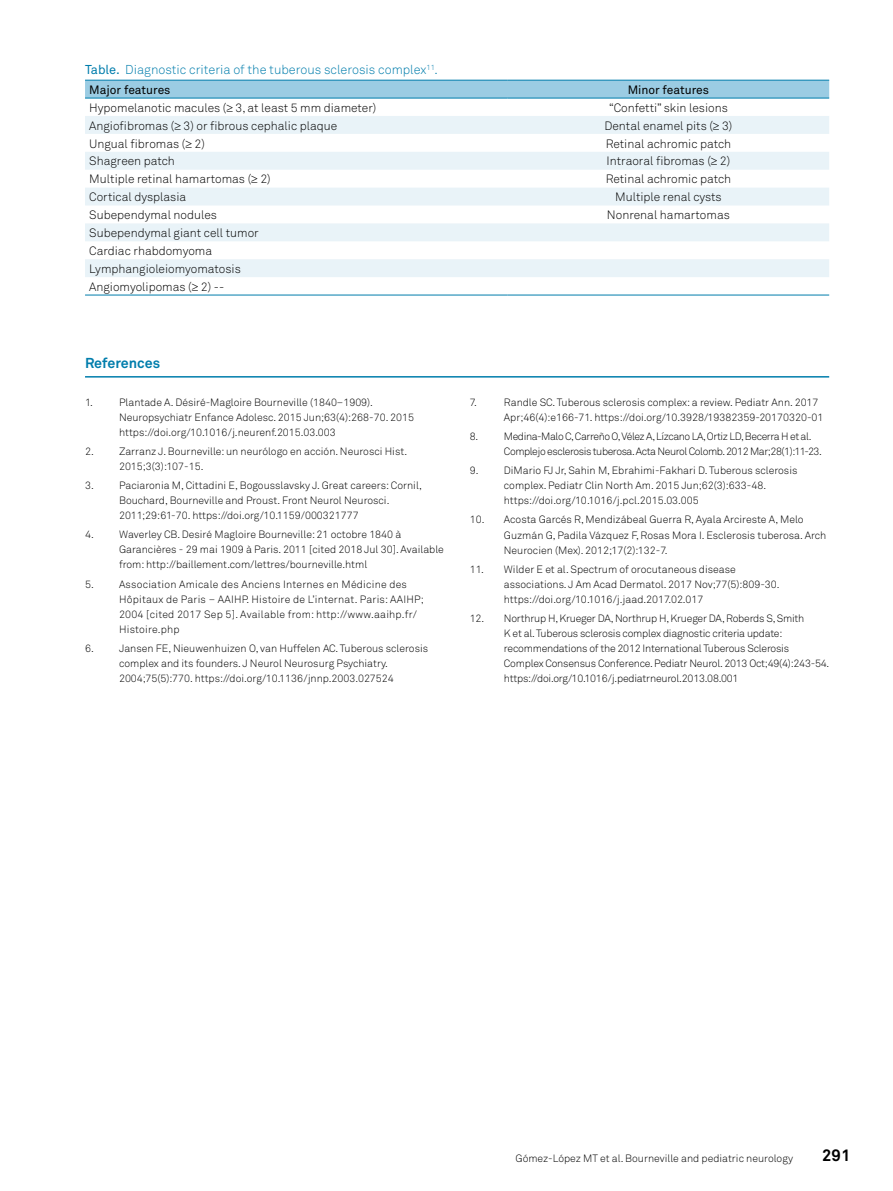
<style>
.page{position:relative;width:893px;height:1191px;background:#fff}
.page>*{position:absolute;margin:0;border:0;box-sizing:border-box;transform-origin:0 0}
.t1{font:700 16.5px "Akkurat Pro";color:#000}
.t2{font:700 14.25px "Akkurat Pro";color:#007dac}
.t3{font:12.75px "Akkurat Light Pro";color:#007dac}
.t4{font:12px/17.9px "Akkurat Light Pro";color:#000}
.t5{font:12px "Akkurat Pro";color:#000}
.t6{font:10.5px/15px "Akkurat Light Pro";color:#000}
.t7{font:10.5px/15px "Akkurat Light Pro";letter-spacing:-.02em;color:#000}
.t8{font:10.5px/15px "Akkurat Light Pro";letter-spacing:.02em;color:#000}
.t9{font:10.5px/15px "Akkurat Light Pro";letter-spacing:-.04em;color:#000}
.s1{font-family:"Akkurat Pro"}
</style>
<div class="page">
<div style="left:85px;top:81px;width:744px;height:17px;background:#9bcce3"></div>
<svg style="left:85px;top:116px;width:744px;height:161px;fill:#e9f3f8"></svg>
<hr style="left:85px;top:80px;width:423px;height:1px;background:#007dac">
<hr style="left:508px;top:80px;width:321px;height:1px;background:#007dac">
<hr style="left:85px;top:98px;width:423px;height:1px;background:#007dac">
<hr style="left:508px;top:98px;width:321px;height:1px;background:#007dac">
<hr style="left:85px;top:295px;width:423px;height:1px;background:#007dac">
<hr style="left:508px;top:295px;width:321px;height:1px;background:#007dac">
<hr style="left:85px;top:376px;width:744px;height:1px;background:#007dac">
<p class="t3" style="left:85px;top:62px;width:354px"><span class="s1">Table.</span> Diagnostic criteria of the tuberous sclerosis complex<sup>11</sup>.</p>
<p class="t5" style="left:89px;top:83px;width:83px">Major features</p>
<p class="t5" style="left:628px;top:83px;width:83px">Minor features</p>
<p class="t4" style="left:89px;top:99px;width:289px">Hypomelanotic macules (≥ 3, at least 5 mm diameter)</p>
<p class="t4" style="left:609px;top:99px;width:120px">“Confetti” skin lesions</p>
<p class="t4" style="left:89px;top:117px;width:250px">Angiofibromas (≥ 3) or fibrous cephalic plaque</p>
<p class="t4" style="left:604px;top:117px;width:129px">Dental enamel pits (≥ 3)</p>
<p class="t4" style="left:89px;top:135px;width:117px">Ungual fibromas (≥ 2)</p>
<p class="t4" style="left:606px;top:135px;width:127px">Retinal achromic patch</p>
<p class="t4" style="left:89px;top:153px;width:87px">Shagreen patch</p>
<p class="t4" style="left:607px;top:153px;width:125px">Intraoral fibromas (≥ 2)</p>
<p class="t4" style="left:89px;top:170px;width:183px">Multiple retinal hamartomas (≥ 2)</p>
<p class="t4" style="left:606px;top:170px;width:127px">Retinal achromic patch</p>
<p class="t4" style="left:89px;top:188px;width:98px">Cortical dysplasia</p>
<p class="t4" style="left:615px;top:188px;width:108px">Multiple renal cysts</p>
<p class="t4" style="left:89px;top:206px;width:129px">Subependymal nodules</p>
<p class="t4" style="left:607px;top:206px;width:124px">Nonrenal hamartomas</p>
<p class="t4" style="left:89px;top:224px;width:171px">Subependymal giant cell tumor<br>Cardiac rhabdomyoma<br>Lymphangioleiomyomatosis<br>Angiomyolipomas (≥ 2) --</p>
<h2 class="t2" style="left:85px;top:354px;width:77px">References</h2>
<p class="t6" style="left:85px;top:394px;width:10px">1.</p>
<p class="t6" style="left:119px;top:394px;width:297px">Plantade A. Désiré-Magloire Bourneville (1840–1909).<br>Neuropsychiatr Enfance Adolesc. 2015 Jun;63(4):268-70. 2015 https://doi.org/10.1016/j.neurenf.2015.03.003</p>
<p class="t6" style="left:85px;top:444px;width:10px">2.</p>
<p class="t6" style="left:119px;top:444px;width:290px">Zarranz J. Bourneville: un neurólogo en acción. Neurosci Hist.<br>2015;3(3):107-15.</p>
<p class="t6" style="left:85px;top:478px;width:10px">3.</p>
<p class="t6" style="left:119px;top:478px;width:304px">Paciaronia M, Cittadini E, Bogousslavsky J. Great careers: Cornil,<br>Bouchard, Bourneville and Proust. Front Neurol Neurosci.<br>2011;29:61-70. https://doi.org/10.1159/000321777</p>
<p class="t6" style="left:85px;top:527px;width:10px">4.</p>
<p class="t6" style="left:119px;top:527px;width:326px">Waverley CB. Desiré Magloire Bourneville: 21 octobre 1840 à<br>Garancières - 29 mai 1909 à Paris. 2011 [cited 2018 Jul 30]. Available from: http://baillement.com/lettres/bourneville.html</p>
<p class="t8" style="left:119px;top:577px;width:306px;text-indent:-34px">5. Association Amicale des Anciens Internes en Médicine des Hôpitaux de Paris – AAIHP. Histoire de L’internat. Paris: AAIHP; 2004 [cited 2017 Sep 5]. Available from: http://www.aaihp.fr/ Histoire.php</p>
<p class="t6" style="left:85px;top:641px;width:10px">6.</p>
<p class="t6" style="left:119px;top:641px;width:311px">Jansen FE, Nieuwenhuizen O, van Huffelen AC. Tuberous sclerosis complex and its founders. J Neurol Neurosurg Psychiatry.<br>2004;75(5):770. https://doi.org/10.1136/jnnp.2003.027524</p>
<p class="t6" style="left:470px;top:395px;width:9px">7.</p>
<p class="t6" style="left:504px;top:395px;width:321px">Randle SC. Tuberous sclerosis complex: a review. Pediatr Ann. 2017<br>Apr;46(4):e166-71. https://doi.org/10.3928/19382359-20170320-01</p>
<p class="t6" style="left:470px;top:429px;width:10px">8.</p>
<p class="t9" style="left:504px;top:429px;width:319px">Medina-Malo C, Carreño O, Vélez A, Lízcano LA, Ortiz LD, Becerra H et al.<br>Complejo esclerosis tuberosa. Acta Neurol Colomb. 2012 Mar;28(1):11-23.</p>
<p class="t6" style="left:470px;top:463px;width:10px">9.</p>
<p class="t6" style="left:504px;top:463px;width:295px">DiMario FJ Jr, Sahin M, Ebrahimi-Fakhari D. Tuberous sclerosis complex. Pediatr Clin North Am. 2015 Jun;62(3):633-48. https://doi.org/10.1016/j.pcl.2015.03.005</p>
<p class="t6" style="left:504px;top:512px;width:324px;text-indent:-34px">10. Acosta Garcés R, Mendizábeal Guerra R, Ayala Arcireste A, Melo<br>Guzmán G, Padila Vázquez F, Rosas Mora I. Esclerosis tuberosa. Arch<br>Neurocien (Mex). 2012;17(2):132-7.</p>
<p class="t6" style="left:504px;top:562px;width:277px;text-indent:-34px">11. Wilder E et al. Spectrum of orocutaneous disease associations. J Am Acad Dermatol. 2017 Nov;77(5):809-30. https://doi.org/10.1016/j.jaad.2017.02.017</p>
<p class="t7" style="left:504px;top:611px;width:327px;text-indent:-34px">12. Northrup H, Krueger DA, Northrup H, Krueger DA, Roberds S, Smith<br>K et al. Tuberous sclerosis complex diagnostic criteria update: recommendations of the 2012 International Tuberous Sclerosis Complex Consensus Conference. Pediatr Neurol. 2013 Oct;49(4):243-54. https://doi.org/10.1016/j.pediatrneurol.2013.08.001</p>
<p class="t6" style="left:516px;top:1150px;width:279px">Gómez-López MT et al. Bourneville and pediatric neurology</p>
<h1 class="t1" style="left:822px;top:1145px;width:30px">291</h1>
</div>
